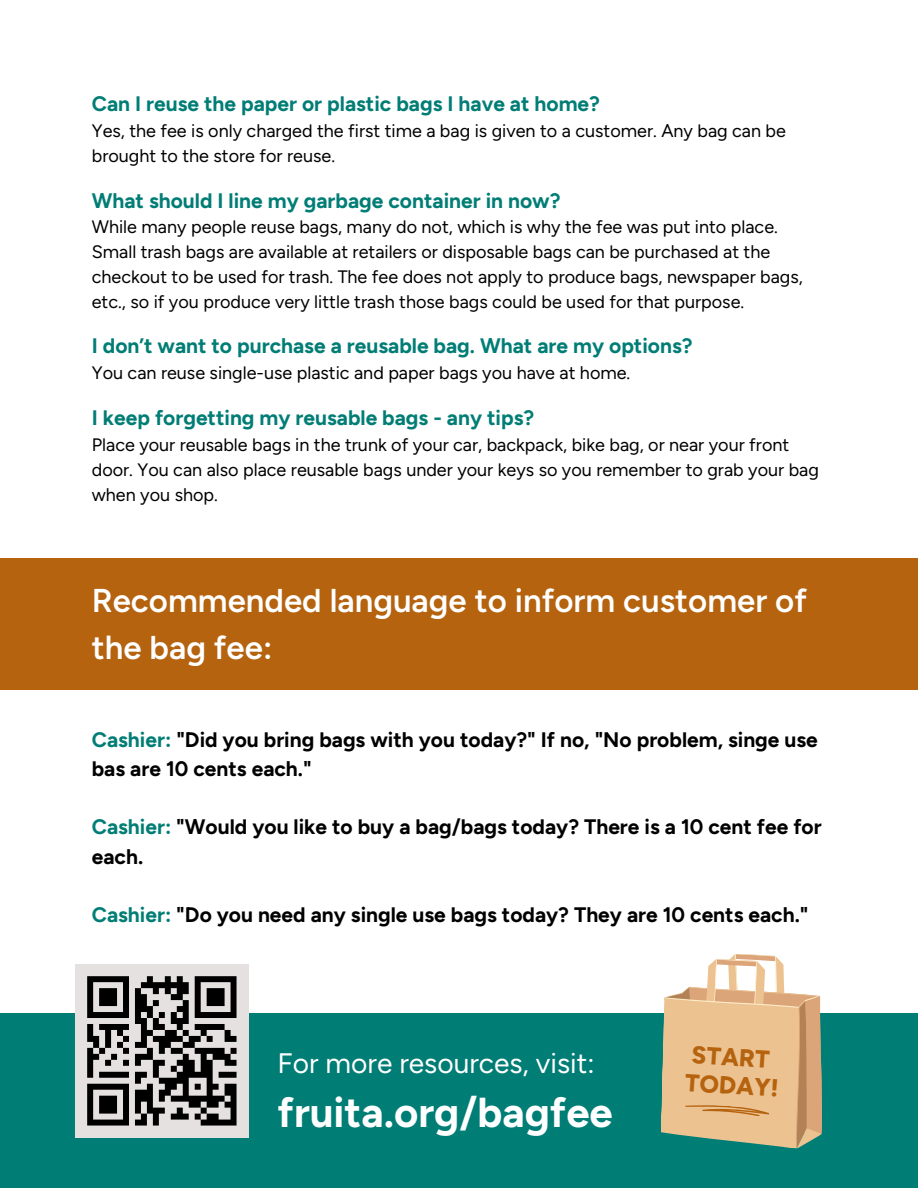
<style>
.page{position:relative;width:918px;height:1188px;background:#fff}
.page>*{position:absolute;margin:0;border:0;box-sizing:border-box;transform-origin:0 0}
.t1{font:700 41.85px "Figtree";color:#fff}
.t2{font:600 33px/46.2px "Figtree";color:#fff}
.t3{font:28.2px "Figtree";color:#fff}
.t4{font:800 24.45px/28px "Figtree";color:#b5630f}
.t5{font:700 21px/29.2px "Figtree";color:#000}
.t6{font:700 21px "Figtree";color:#007d75}
.t7{font:18px/24.8px "Figtree";color:#000}
.s1{color:#007d75}
</style>
<div class="page">
<div style="left:0;top:558px;width:918px;height:131px;background:#b5630f"></div>
<div style="left:0;top:1013px;width:918px;height:175px;background:#007d75"></div>
<svg style="left:661px;top:954px;width:161px;height:195px"></svg>
<div style="left:75px;top:964px;width:173px;height:173px;background:#e5e1e0"></div>
<div style="left:87px;top:976px;width:42px;height:6px;background:#000"></div>
<svg style="left:147px;top:976px;width:6px;height:6px"></svg>
<svg style="left:165px;top:976px;width:6px;height:6px"></svg>
<svg style="left:177px;top:976px;width:6px;height:6px"></svg>
<div style="left:195px;top:976px;width:42px;height:6px;background:#000"></div>
<div style="left:141px;top:982px;width:48px;height:6px;background:#000"></div>
<div style="left:99px;top:988px;width:18px;height:6px;background:#000"></div>
<svg style="left:135px;top:988px;width:6px;height:6px"></svg>
<svg style="left:153px;top:988px;width:6px;height:6px"></svg>
<svg style="left:165px;top:988px;width:6px;height:6px"></svg>
<div style="left:177px;top:988px;width:12px;height:6px;background:#000"></div>
<div style="left:207px;top:988px;width:18px;height:6px;background:#000"></div>
<div style="left:99px;top:994px;width:18px;height:6px;background:#000"></div>
<div style="left:135px;top:994px;width:12px;height:6px;background:#000"></div>
<div style="left:171px;top:994px;width:12px;height:6px;background:#000"></div>
<div style="left:207px;top:994px;width:18px;height:6px;background:#000"></div>
<div style="left:99px;top:1000px;width:18px;height:6px;background:#000"></div>
<div style="left:135px;top:1000px;width:12px;height:6px;background:#000"></div>
<svg style="left:153px;top:1000px;width:6px;height:6px"></svg>
<svg style="left:183px;top:1000px;width:6px;height:6px"></svg>
<div style="left:207px;top:1000px;width:18px;height:6px;background:#000"></div>
<svg style="left:87px;top:982px;width:6px;height:30px"></svg>
<svg style="left:123px;top:982px;width:6px;height:30px"></svg>
<div style="left:135px;top:1006px;width:18px;height:6px;background:#000"></div>
<div style="left:177px;top:1006px;width:12px;height:6px;background:#000"></div>
<svg style="left:195px;top:982px;width:6px;height:30px"></svg>
<svg style="left:231px;top:982px;width:6px;height:30px"></svg>
<div style="left:87px;top:1012px;width:42px;height:6px;background:#000"></div>
<svg style="left:171px;top:1012px;width:6px;height:6px"></svg>
<svg style="left:183px;top:1012px;width:6px;height:6px"></svg>
<div style="left:195px;top:1012px;width:42px;height:6px;background:#000"></div>
<div style="left:171px;top:1018px;width:18px;height:6px;background:#000"></div>
<svg style="left:135px;top:1012px;width:30px;height:18px"></svg>
<div style="left:153px;top:1024px;width:12px;height:6px;background:#000"></div>
<div style="left:195px;top:1024px;width:30px;height:6px;background:#000"></div>
<div style="left:141px;top:1030px;width:12px;height:6px;background:#000"></div>
<div style="left:165px;top:1030px;width:12px;height:6px;background:#000"></div>
<svg style="left:177px;top:1024px;width:12px;height:12px"></svg>
<svg style="left:225px;top:1030px;width:6px;height:6px"></svg>
<svg style="left:141px;top:1036px;width:6px;height:6px"></svg>
<div style="left:153px;top:1036px;width:30px;height:6px;background:#000"></div>
<div style="left:189px;top:1036px;width:12px;height:6px;background:#000"></div>
<svg style="left:201px;top:1030px;width:12px;height:12px"></svg>
<div style="left:225px;top:1036px;width:12px;height:6px;background:#000"></div>
<div style="left:135px;top:1042px;width:12px;height:6px;background:#000"></div>
<div style="left:159px;top:1042px;width:12px;height:6px;background:#000"></div>
<div style="left:183px;top:1042px;width:12px;height:6px;background:#000"></div>
<svg style="left:147px;top:1048px;width:6px;height:6px"></svg>
<svg style="left:159px;top:1048px;width:6px;height:6px"></svg>
<div style="left:171px;top:1048px;width:12px;height:6px;background:#000"></div>
<div style="left:195px;top:1048px;width:30px;height:6px;background:#000"></div>
<svg style="left:231px;top:1048px;width:6px;height:6px"></svg>
<div style="left:135px;top:1054px;width:18px;height:6px;background:#000"></div>
<svg style="left:183px;top:1054px;width:6px;height:6px"></svg>
<svg style="left:201px;top:1054px;width:6px;height:6px"></svg>
<div style="left:213px;top:1054px;width:18px;height:6px;background:#000"></div>
<svg style="left:135px;top:1060px;width:6px;height:6px"></svg>
<div style="left:153px;top:1060px;width:12px;height:6px;background:#000"></div>
<div style="left:177px;top:1060px;width:18px;height:6px;background:#000"></div>
<div style="left:201px;top:1060px;width:12px;height:6px;background:#000"></div>
<div style="left:225px;top:1060px;width:12px;height:6px;background:#000"></div>
<svg style="left:171px;top:1066px;width:6px;height:6px"></svg>
<div style="left:183px;top:1066px;width:12px;height:6px;background:#000"></div>
<div style="left:201px;top:1066px;width:12px;height:6px;background:#000"></div>
<svg style="left:87px;top:1024px;width:42px;height:54px"></svg>
<div style="left:99px;top:1072px;width:30px;height:6px;background:#000"></div>
<div style="left:135px;top:1072px;width:12px;height:6px;background:#000"></div>
<svg style="left:153px;top:1066px;width:6px;height:12px"></svg>
<div style="left:177px;top:1072px;width:36px;height:6px;background:#000"></div>
<div style="left:219px;top:1072px;width:18px;height:6px;background:#000"></div>
<svg style="left:135px;top:1078px;width:6px;height:6px"></svg>
<div style="left:159px;top:1078px;width:30px;height:6px;background:#000"></div>
<svg style="left:207px;top:1078px;width:6px;height:6px"></svg>
<div style="left:87px;top:1084px;width:42px;height:6px;background:#000"></div>
<svg style="left:147px;top:1084px;width:6px;height:6px"></svg>
<div style="left:165px;top:1084px;width:12px;height:6px;background:#000"></div>
<svg style="left:195px;top:1084px;width:6px;height:6px"></svg>
<div style="left:207px;top:1084px;width:12px;height:6px;background:#000"></div>
<div style="left:225px;top:1084px;width:12px;height:6px;background:#000"></div>
<div style="left:135px;top:1090px;width:18px;height:6px;background:#000"></div>
<div style="left:159px;top:1090px;width:12px;height:6px;background:#000"></div>
<svg style="left:183px;top:1084px;width:6px;height:12px"></svg>
<svg style="left:207px;top:1090px;width:6px;height:6px"></svg>
<div style="left:225px;top:1090px;width:12px;height:6px;background:#000"></div>
<div style="left:99px;top:1096px;width:18px;height:6px;background:#000"></div>
<div style="left:171px;top:1096px;width:54px;height:6px;background:#000"></div>
<svg style="left:231px;top:1096px;width:6px;height:6px"></svg>
<div style="left:99px;top:1102px;width:18px;height:6px;background:#000"></div>
<div style="left:189px;top:1102px;width:12px;height:6px;background:#000"></div>
<div style="left:207px;top:1102px;width:12px;height:6px;background:#000"></div>
<div style="left:225px;top:1102px;width:12px;height:6px;background:#000"></div>
<div style="left:99px;top:1108px;width:18px;height:6px;background:#000"></div>
<svg style="left:177px;top:1108px;width:6px;height:6px"></svg>
<svg style="left:87px;top:1090px;width:6px;height:30px"></svg>
<svg style="left:123px;top:1090px;width:6px;height:30px"></svg>
<div style="left:171px;top:1114px;width:18px;height:6px;background:#000"></div>
<svg style="left:195px;top:1108px;width:12px;height:12px"></svg>
<div style="left:207px;top:1114px;width:12px;height:6px;background:#000"></div>
<svg style="left:231px;top:1108px;width:6px;height:12px"></svg>
<div style="left:87px;top:1120px;width:42px;height:6px;background:#000"></div>
<svg style="left:135px;top:1096px;width:30px;height:30px"></svg>
<div style="left:201px;top:1120px;width:36px;height:6px;background:#000"></div>
<p class="t6" style="left:92px;top:91px;width:510px">Can I reuse the paper or plastic bags I have at home?</p>
<p class="t7" style="left:92px;top:118px;width:696px">Yes, the fee is only charged the first time a bag is given to a customer. Any bag can be brought to the store for reuse.</p>
<p class="t6" style="left:92px;top:188px;width:470px">What should I line my garbage container in now?</p>
<p class="t7" style="left:92px;top:215px;width:713px">While many people reuse bags, many do not, which is why the fee was put into place.<br>Small trash bags are available at retailers or disposable bags can be purchased at the checkout to be used for trash. The fee does not apply to produce bags, newspaper bags, etc., so if you produce very little trash those bags could be used for that purpose.</p>
<p class="t6" style="left:92px;top:334px;width:602px">I don’t want to purchase a reusable bag. What are my options?</p>
<p class="t7" style="left:92px;top:361px;width:540px">You can reuse single-use plastic and paper bags you have at home.</p>
<p class="t6" style="left:92px;top:405px;width:444px">I keep forgetting my reusable bags - any tips?</p>
<p class="t7" style="left:92px;top:432px;width:729px">Place your reusable bags in the trunk of your car, backpack, bike bag, or near your front door. You can also place reusable bags under your keys so you remember to grab your bag when you shop.</p>
<h2 class="t2" style="left:92px;top:578px;width:717px">Recommended language to inform customer of the bag fee:</h2>
<p class="t5" style="left:92px;top:725px;width:728px"><span class="s1">Cashier:</span> "Did you bring bags with you today?" If no, "No problem, singe use bas are 10 cents each."</p>
<p class="t5" style="left:92px;top:812px;width:732px"><span class="s1">Cashier:</span> "Would you like to buy a bag/bags today? There is a 10 cent fee for each.</p>
<p class="t5" style="left:92px;top:900px;width:718px"><span class="s1">Cashier:</span> "Do you need any single use bags today? They are 10 cents each."</p>
<h3 class="t3" style="left:278px;top:1046px;width:318px">For more resources, visit:</h3>
<h1 class="t1" style="left:278px;top:1087px;width:337px">fruita.org/bagfee</h1>
<h3 class="t4" style="left:688px;top:1040px;width:95px;rotate:4deg">START<br>TODAY!</h3>
</div>
